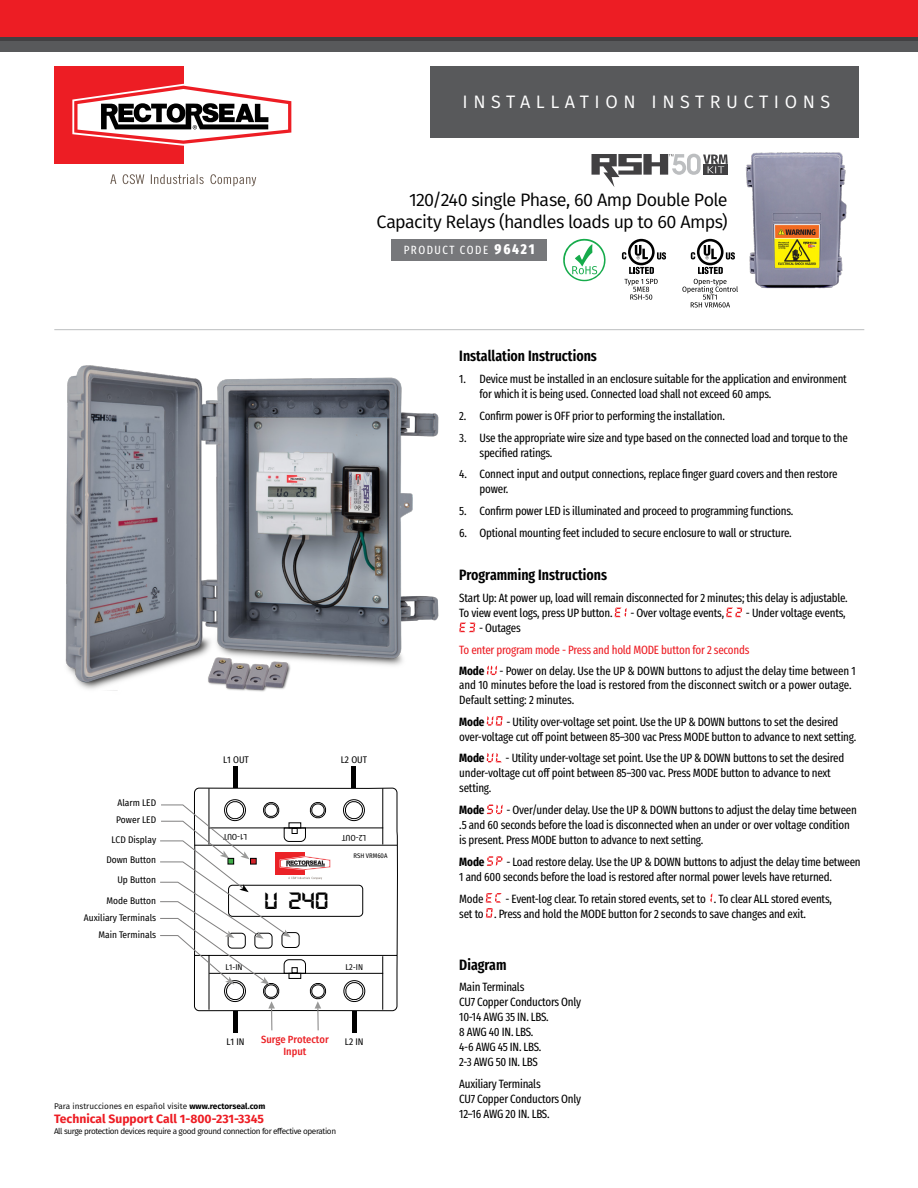
<style>
.page{position:relative;width:918px;height:1188px;background:#fff}
.page>*{position:absolute;margin:0;border:0;box-sizing:border-box;transform-origin:0 0}
.t1{font:700 24px "Technology";color:#000;scale:1.25 1}
.t2{font:18px/21.6px "Fira Sans";letter-spacing:-.035em;color:#000;text-align:right}
.t3{font:18px "Fira Sans";letter-spacing:.31em;color:#fff}
.t4{font:600 15px "Fira Sans Compressed";color:#000}
.t5{font:700 12.15px "Fira Sans";color:#ed1d24}
.t6{font:12px/15px "Fira Sans Compressed";letter-spacing:-.02em;color:#000}
.t7{font:700 12px "Fira Sans Compressed";letter-spacing:-.01em;color:#000}
.t8{font:11.85px "Fira Sans Compressed";letter-spacing:.125em;color:#fff}
.t9{font:500 10.5px/12.5px "Fira Sans Condensed";color:#eb2227;text-align:center}
.t10{font:9.45px/20px "Fira Sans Condensed";color:#000;text-align:right}
.t11{font:8.25px "Fira Sans";letter-spacing:-.05em;color:#000}
.t12{font:8.25px "Fira Sans";color:#000}
.t13{font:8.25px "Fira Sans Condensed";color:#000}
.t14{font:6.6px "Fira Sans Condensed";color:#000}
.s1{font-weight:800;font-size:14.25px}
.s2{font-weight:700}
.s3{color:#ed1d24}
</style>
<div class="page">
<img style="left:741px;top:137px;width:114px;height:152px">
<div style="left:431px;top:66px;width:428px;height:71px;background:#58595b"></div>
<div style="left:0;top:40px;width:918px;height:12px;background:#58595b"></div>
<div style="left:0;top:0;width:918px;height:40px;background:#ed1d24"></div>
<hr style="left:0;top:38px;width:918px;height:3px;background:#414042">
<div style="left:54px;top:66px;width:130px;height:98px;background:#ed1d24"></div>
<svg style="left:72px;top:84px;width:220px;height:62px"></svg>
<svg style="left:110px;top:174px;width:146px;height:12px"></svg>
<hr style="left:54px;top:329px;width:810px;height:1px;background:#bcbec0">
<div style="left:392px;top:239px;width:155px;height:21px;background:#77787b"></div>
<div style="left:233px;top:766px;width:5px;height:22px;background:#000"></div>
<div style="left:233px;top:1011px;width:5px;height:21px;background:#000"></div>
<hr style="left:352px;top:766px;width:4px;height:22px;background:#000">
<div style="left:352px;top:1011px;width:5px;height:21px;background:#000"></div>
<svg style="left:160px;top:788px;width:237px;height:242px"></svg>
<svg style="left:592px;top:154px;width:136px;height:33px"></svg>
<img style="left:65px;top:365px;width:374px;height:327px">
<svg style="left:615px;top:608px;width:12px;height:9px"></svg>
<svg style="left:726px;top:608px;width:16px;height:9px"></svg>
<svg style="left:459px;top:623px;width:16px;height:9px"></svg>
<svg style="left:487px;top:666px;width:10px;height:9px"></svg>
<svg style="left:487px;top:716px;width:16px;height:10px"></svg>
<svg style="left:487px;top:753px;width:15px;height:9px"></svg>
<svg style="left:487px;top:805px;width:16px;height:9px"></svg>
<svg style="left:487px;top:856px;width:16px;height:10px"></svg>
<svg style="left:710px;top:893px;width:2px;height:9px"></svg>
<svg style="left:486px;top:893px;width:16px;height:25px"></svg>
<svg style="left:563px;top:238px;width:43px;height:43px"></svg>
<svg style="left:682px;top:239px;width:56px;height:69px"></svg>
<svg style="left:622px;top:239px;width:44px;height:61px"></svg>
<h2 class="t3" style="left:462px;top:88px;width:369px">INSTALLATION INSTRUCTIONS</h2>
<h2 class="t2" style="left:377px;top:189px;width:353px">120/240 single Phase, 60 Amp Double Pole<br>Capacity Relays (handles loads up to 60 Amps)</h2>
<p class="t8" style="left:404px;top:241px;width:132px">PRODUCT CODE <span class="s1">96421</span></p>
<p class="t4" style="left:459px;top:344px;width:139px">Installation Instructions</p>
<p class="t6" style="left:480px;top:371px;width:369px;text-indent:-20px">1. Device must be installed in an enclosure suitable for the application and environment for which it is being used. Connected load shall not exceed 60 amps.</p>
<p class="t6" style="left:459px;top:408px;width:267px">2. Confirm power is OFF prior to performing the installation.</p>
<p class="t6" style="left:480px;top:430px;width:370px;text-indent:-20px">3. Use the appropriate wire size and type based on the connected load and torque to the specified ratings.</p>
<p class="t6" style="left:480px;top:466px;width:360px;text-indent:-20px">4. Connect input and output connections, replace finger guard covers and then restore power.</p>
<p class="t6" style="left:459px;top:503px;width:336px">5. Confirm power LED is illuminated and proceed to programming functions.</p>
<p class="t6" style="left:459px;top:525px;width:334px">6. Optional mounting feet included to secure enclosure to wall or structure.</p>
<p class="t10" style="left:116px;top:795px;width:42px;line-height:16.4px;text-align:left">Alarm LED<br>Power LED</p>
<p class="t10" style="left:106px;top:830px;width:51px">LCD Display<br>Down Button<br>Up Button</p>
<p class="t10" style="left:84px;top:892px;width:74px;line-height:17.1px">Mode Button<br>Auxiliary Terminals<br>Main Terminals</p>
<p class="t10" style="left:223px;top:750px;width:27px">L1 OUT</p>
<p class="t10" style="left:341px;top:750px;width:28px">L2 OUT</p>
<p class="t13" style="left:247px;top:843px;width:25px;rotate:-180deg">L1-OUT</p>
<p class="t13" style="left:366px;top:844px;width:26px;rotate:-180deg">L2-OUT</p>
<p class="t14" style="left:354px;top:851px;width:35px">RSH VRM60A</p>
<h1 class="t1" style="left:264px;top:890px;width:53px">U 240</h1>
<p class="t13" style="left:225px;top:961px;width:19px">L1-IN</p>
<p class="t13" style="left:346px;top:961px;width:19px">L2-IN</p>
<p class="t10" style="left:226px;top:1031px;width:20px">L1 IN</p>
<p class="t9" style="left:261px;top:1033px;width:69px">Surge Protector<br>Input</p>
<p class="t10" style="left:345px;top:1031px;width:20px">L2 IN</p>
<p class="t12" style="left:54px;top:1100px;width:213px">Para instrucciones en español visite <span class="s2">www.rectorseal.com</span></p>
<p class="t5" style="left:54px;top:1109px;width:212px">Technical Support Call 1-800-231-3345</p>
<p class="t11" style="left:54px;top:1125px;width:284px">All surge protection devices require a good ground connection for effective operation</p>
<p class="t4" style="left:459px;top:563px;width:149px">Programming Instructions</p>
<p class="t6" style="left:459px;top:590px;width:390px">Start Up: At power up, load will remain disconnected for 2 minutes; this delay is adjustable.<br>To view event logs, press UP button.</p>
<p class="t6" style="left:630px;top:605px;width:95px">- Over voltage events,</p>
<p class="t6" style="left:746px;top:605px;width:101px">- Under voltage events,</p>
<p class="t6" style="left:479px;top:620px;width:43px">- Outages</p>
<p class="t6" style="left:459px;top:639px;width:398px;line-height:21.1px"><span class="s3">To enter program mode - Press and hold MODE button for 2 seconds<br></span><span class="s2">Mode</span> - Power on delay. Use the UP &amp; DOWN buttons to adjust the delay time between 1</p>
<p class="t6" style="left:459px;top:678px;width:394px;line-height:14.4px">and 10 minutes before the load is restored from the disconnect switch or a power outage.<br>Default setting: 2 minutes.</p>
<p class="t7" style="left:459px;top:711px;width:27px">Mode</p>
<p class="t6" style="left:459px;top:714px;width:398px;text-indent:47px">- Utility over-voltage set point. Use the UP &amp; DOWN buttons to set the desired over-voltage cut off point between 85–300 vac Press MODE button to advance to next setting.</p>
<p class="t7" style="left:459px;top:748px;width:27px">Mode</p>
<p class="t6" style="left:459px;top:750px;width:386px;text-indent:46px">- Utility under-voltage set point. Use the UP &amp; DOWN buttons to set the desired under-voltage cut off point between 85–300 vac. Press MODE button to advance to next setting.</p>
<p class="t7" style="left:459px;top:800px;width:27px">Mode</p>
<p class="t6" style="left:459px;top:802px;width:399px;text-indent:47px">- Over/under delay. Use the UP &amp; DOWN buttons to adjust the delay time between .5 and 60 seconds before the load is disconnected when an under or over voltage condition is present. Press MODE button to advance to next setting.</p>
<p class="t7" style="left:459px;top:852px;width:27px">Mode</p>
<p class="t6" style="left:459px;top:854px;width:403px;text-indent:47px">- Load restore delay. Use the UP &amp; DOWN buttons to adjust the delay time between<br>1 and 600 seconds before the load is restored after normal power levels have returned.</p>
<p class="t6" style="left:459px;top:891px;width:26px">Mode</p>
<p class="t6" style="left:459px;top:891px;width:374px;text-indent:46px">- Event-log clear. To retain stored events, set to . To clear ALL stored events, set to . Press and hold the MODE button for 2 seconds to save changes and exit.</p>
<p class="t4" style="left:459px;top:952px;width:49px">Diagram</p>
<p class="t6" style="left:459px;top:979px;width:123px">Main Terminals<br>CU7 Copper Conductors Only<br>10-14 AWG 35 IN. LBS.<br>8 AWG 40 IN. LBS.<br>4-6 AWG 45 IN. LBS.<br>2-3 AWG 50 IN. LBS</p>
<p class="t6" style="left:459px;top:1076px;width:123px">Auxiliary Terminals<br>CU7 Copper Conductors Only<br>12–16 AWG 20 IN. LBS.</p>
</div>
